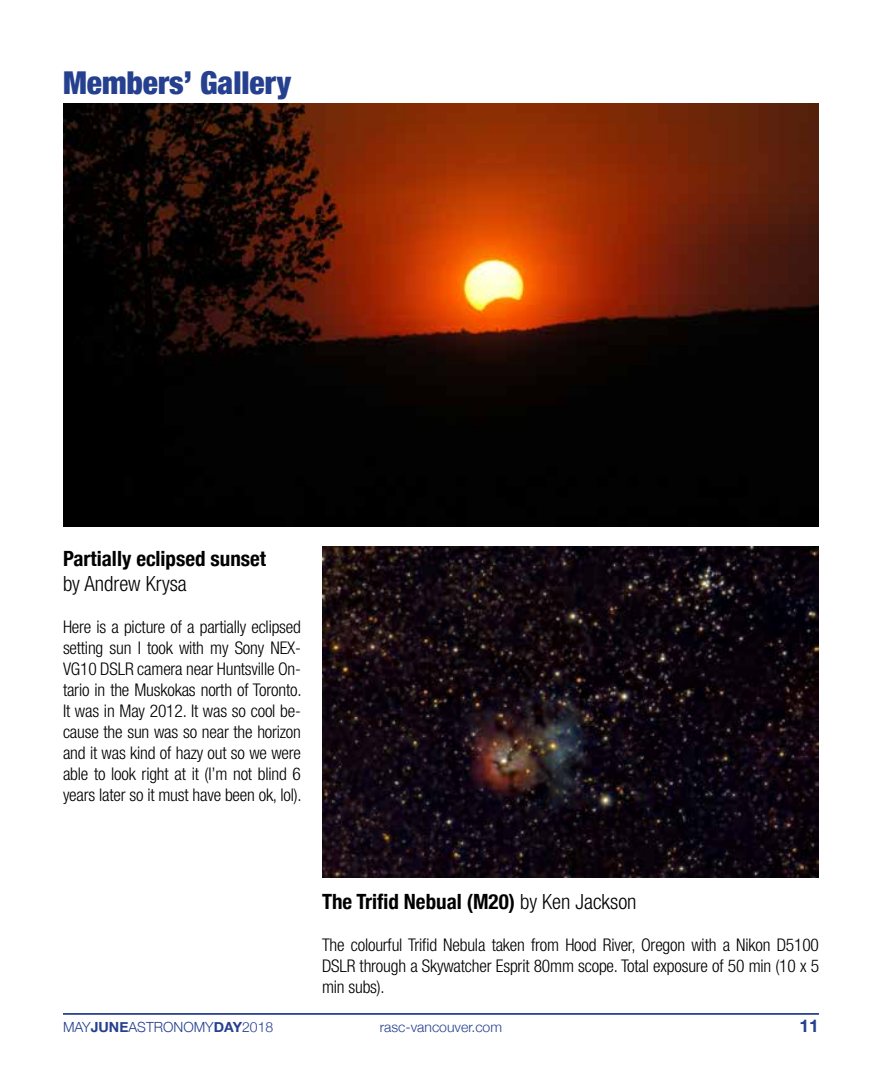
<style>
.page{position:relative;width:882px;height:1071px;background:#fff}
.page>*{position:absolute;margin:0;border:0;box-sizing:border-box;transform-origin:0 0}
.t1{font:900 condensed 31.5px "Helvetica Neue";color:#25408f}
.t2{font:700 condensed 21px "Helvetica Neue";color:#000}
.t3{font:300 condensed 21px "Helvetica Neue LT Std";color:#000}
.t4{font:300 condensed 17.5px/21px "Helvetica Neue LT Std";letter-spacing:-.01em;color:#000;text-align:justify}
.t5{font:700 17.5px "Helvetica Neue";color:#25408f}
.t6{font:300 14px "Helvetica Neue";color:#25408f}
.s1{font-family:"Helvetica Neue LT Std";font-weight:300}
.s2{font-weight:700}
</style>
<div class="page">
<hr style="left:63px;top:1013px;width:756px;height:2px;background:#25408f">
<img style="left:63px;top:103px;width:756px;height:423px">
<img style="left:322px;top:546px;width:497px;height:331px">
<h1 class="t1" style="left:63px;top:56px;width:230px">Members’ Gallery</h1>
<p class="t2" style="left:63px;top:541px;width:205px">Partially eclipsed sunset</p>
<p class="t3" style="left:63px;top:572px;width:125px">by Andrew Krysa</p>
<p class="t4" style="left:63px;top:617px;width:240px">Here is a picture of a partially eclipsed setting sun I took with my Sony NEX-VG10 DSLR camera near Huntsville On&shy;tario in the Muskokas north of Toronto.<br>It was in May 2012. It was so cool be&shy;cause the sun was so near the horizon and it was kind of hazy out so we were able to look right at it (I’m not blind 6 years later so it must have been ok, lol).</p>
<p class="t2" style="left:322px;top:884px;width:316px">The Trifid Nebual (M20) <span class="s1">by Ken Jackson</span></p>
<p class="t4" style="left:322px;top:934px;width:499px">The colourful Trifid Nebula taken from Hood River, Oregon with a Nikon D5100<br>DSLR through a Skywatcher Esprit 80mm scope. Total exposure of 50 min (10 x 5 min subs).</p>
<p class="t6" style="left:63px;top:1016px;width:212px">MAY<span class="s2">JUNE</span>ASTRONOMY<span class="s2">DAY</span>2018</p>
<p class="t6" style="left:380px;top:1016px;width:124px">rasc-vancouver.com</p>
<p class="t5" style="left:800px;top:1012px;width:21px">11</p>
</div>
